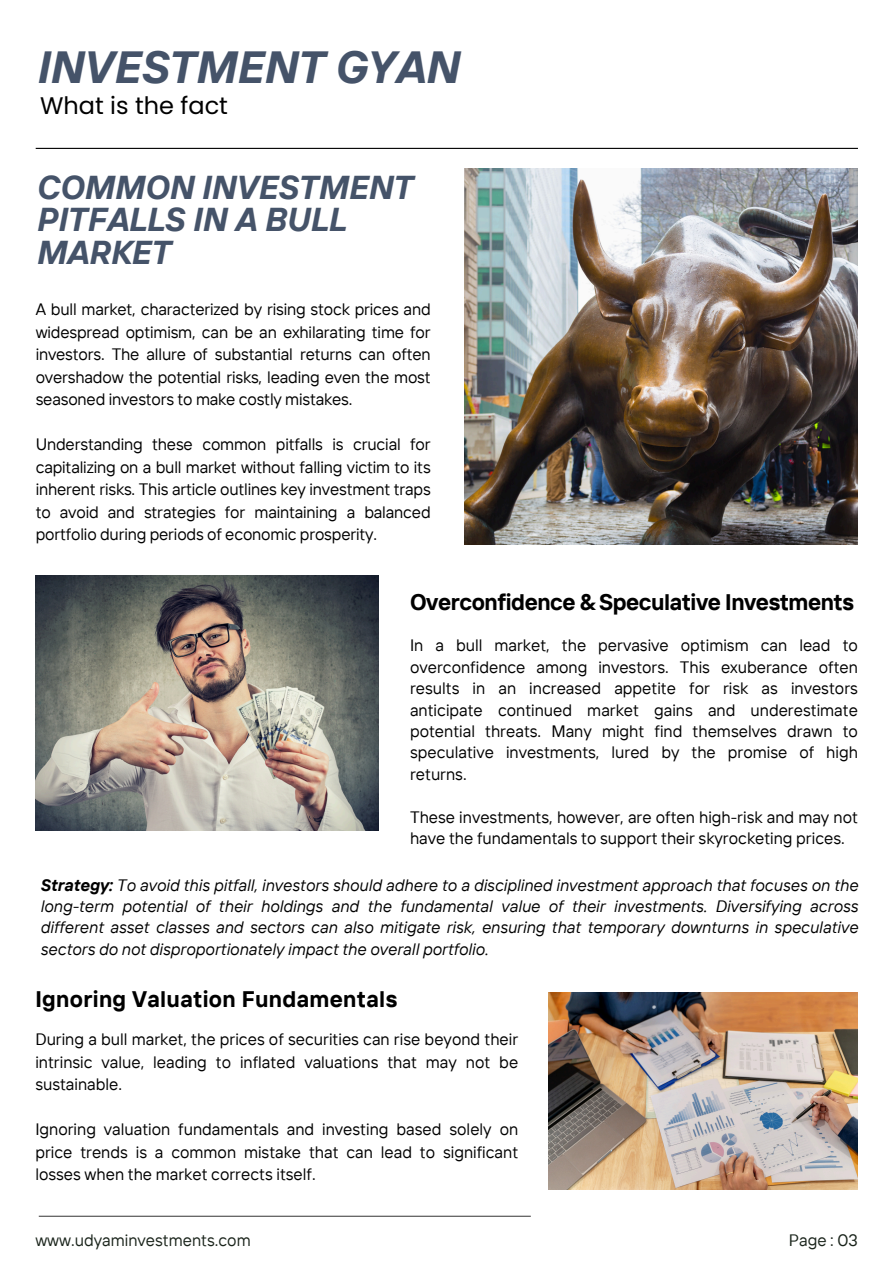
<style>
.page{position:relative;width:894px;height:1264px;background:#fff}
.page>*{position:absolute;margin:0;border:0;box-sizing:border-box;transform-origin:0 0}
.t1{font:italic 700 45px "TT Interphases";color:#455369}
.t2{font:italic 700 33px/32.7px "TT Interphases";color:#455369}
.t3{font:24px "Poppins";color:#000}
.t4{font:700 22.5px "TT Interphases";letter-spacing:-.02em;color:#000}
.t5{font:700 22.5px "TT Interphases";letter-spacing:.015em;color:#000}
.t6{font:16.5px/22.5px "TT Interphases";color:#000;text-align:justify}
.t7{font:italic 16.5px/21.3px "TT Interphases";color:#000;text-align:justify}
.t8{font:16.5px "TT Interphases";color:#1a241b}
.s1{font-weight:700}
</style>
<div class="page">
<hr style="left:36px;top:148px;width:821px;height:1px;background:#000">
<img style="left:464px;top:168px;width:393px;height:376px">
<hr style="left:39px;top:1215px;width:491px;height:1px;background:#494949">
<img style="left:35px;top:576px;width:343px;height:254px">
<img style="left:548px;top:992px;width:309px;height:197px">
<p class="t1" style="left:36px;top:38px;width:424px">INVESTMENT GYAN</p>
<h2 class="t3" style="left:40px;top:89px;width:189px">What is the fact</h2>
<p class="t2" style="left:36px;top:170px;width:378px">COMMON INVESTMENT<br>PITFALLS IN A BULL<br>MARKET</p>
<p class="t6" style="left:36px;top:297px;width:396px">A bull market, characterized by rising stock prices and widespread optimism, can be an exhilarating time for investors. The allure of substantial returns can often overshadow the potential risks, leading even the most seasoned investors to make costly mistakes.</p>
<p class="t6" style="left:36px;top:432px;width:396px">Understanding these common pitfalls is crucial for capitalizing on a bull market without falling victim to its inherent risks. This article outlines key investment traps to avoid and strategies for maintaining a balanced portfolio during periods of economic prosperity.</p>
<p class="t4" style="left:410px;top:587px;width:445px">Overconfidence &amp; Speculative Investments</p>
<p class="t6" style="left:410px;top:634px;width:449px;line-height:21.3px">In a bull market, the pervasive optimism can lead to overconfidence among investors. This exuberance often results in an increased appetite for risk as investors anticipate continued market gains and underestimate potential threats. Many might find themselves drawn to speculative investments, lured by the promise of high returns.</p>
<p class="t6" style="left:410px;top:805px;width:449px;line-height:21.3px">These investments, however, are often high-risk and may not have the fundamentals to support their skyrocketing prices.</p>
<p class="t7" style="left:40px;top:873px;width:819px"><span class="s1">Strategy:</span> To avoid this pitfall, investors should adhere to a disciplined investment approach that focuses on the long-term potential of their holdings and the fundamental value of their investments. Diversifying across different asset classes and sectors can also mitigate risk, ensuring that temporary downturns in speculative sectors do not disproportionately impact the overall portfolio.</p>
<p class="t5" style="left:35px;top:984px;width:363px">Ignoring Valuation Fundamentals</p>
<p class="t6" style="left:35px;top:1027px;width:484px">During a bull market, the prices of securities can rise beyond their intrinsic value, leading to inflated valuations that may not be sustainable.</p>
<p class="t6" style="left:35px;top:1117px;width:484px">Ignoring valuation fundamentals and investing based solely on price trends is a common mistake that can lead to significant losses when the market corrects itself.</p>
<p class="t8" style="left:35px;top:1229px;width:217px">www.udyaminvestments.com</p>
<p class="t8" style="left:788px;top:1229px;width:71px">Page : 03</p>
</div>
